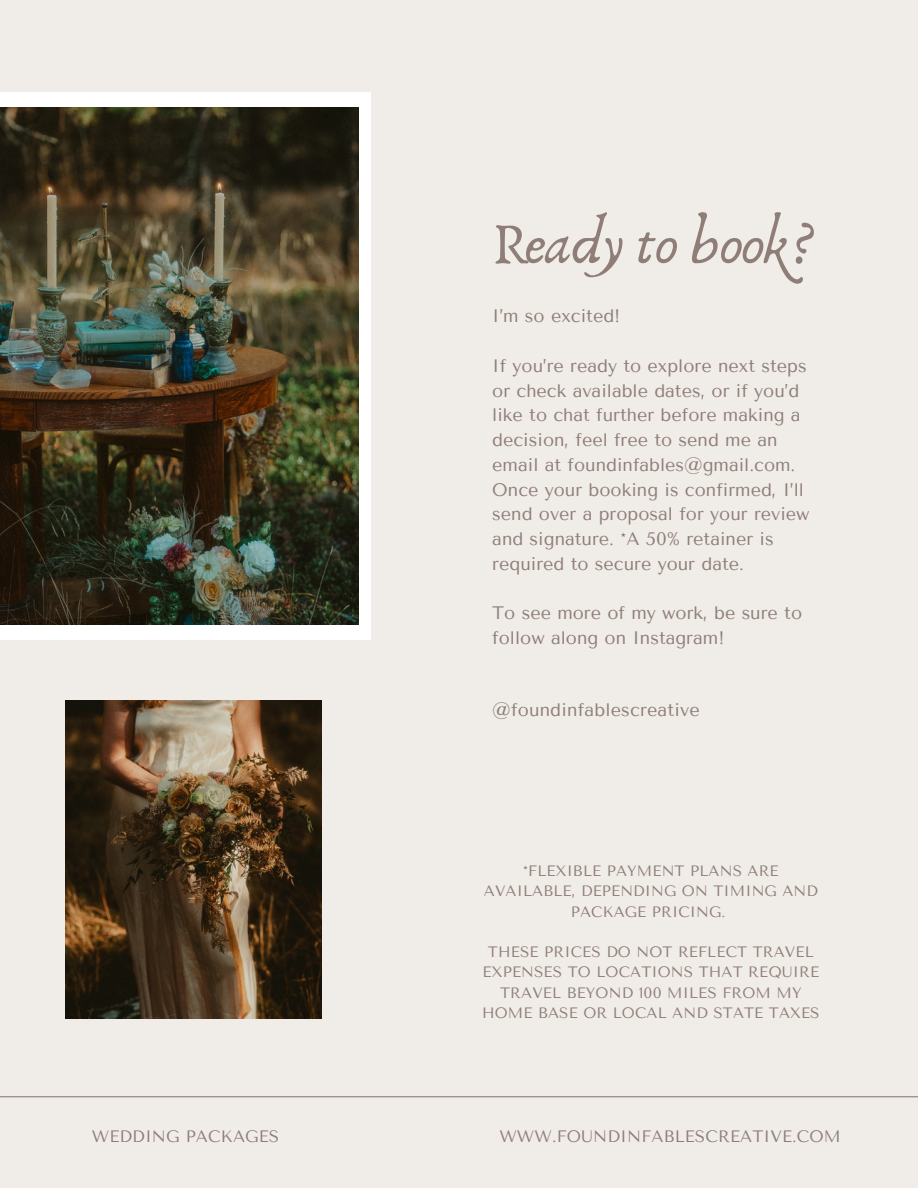
<style>
.page{position:relative;width:918px;height:1188px;background:#f0ece7}
.page>*{position:absolute;margin:0;border:0;box-sizing:border-box;transform-origin:0 0}
.t1{font:60px "Anaktoria";letter-spacing:-.02em;color:#8f7e78}
.t2{font:18px/24.8px "Tenor Sans";color:#8f7e78}
.t3{font:16.5px "Tenor Sans";letter-spacing:.01em;color:#8f7e78}
.t4{font:15px/20.2px "Tenor Sans";letter-spacing:.01em;color:#8f7e78;text-align:center}
</style>
<div class="page">
<div style="left:0;top:92px;width:370px;height:547px;background:#fff"></div>
<img style="left:0;top:107px;width:359px;height:518px">
<img style="left:66px;top:700px;width:255px;height:319px">
<hr style="left:0;top:1096px;width:918px;height:1px;background:#8f7e78">
<h3 class="t1" style="left:492px;top:207px;width:320px">Ready to book?</h3>
<h1 class="t2" style="left:492px;top:304px;width:130px">I’m so excited!</h1>
<h3 class="t2" style="left:492px;top:353px;width:319px">If you’re ready to explore next steps or check available dates, or if you’d like to chat further before making a decision, feel free to send me an email at foundinfables@gmail.com.<br>Once your booking is confirmed, I’ll send over a proposal for your review and signature. *A 50% retainer is required to secure your date.</h3>
<h3 class="t2" style="left:492px;top:601px;width:311px">To see more of my work, be sure to follow along on Instagram!</h3>
<h3 class="t2" style="left:492px;top:698px;width:209px">@foundinfablescreative</h3>
<p class="t4" style="left:484px;top:861px;width:335px">*FLEXIBLE PAYMENT PLANS ARE<br>AVAILABLE, DEPENDING ON TIMING AND<br>PACKAGE PRICING.</p>
<p class="t4" style="left:482px;top:942px;width:339px">THESE PRICES DO NOT REFLECT TRAVEL EXPENSES TO LOCATIONS THAT REQUIRE TRAVEL BEYOND 100 MILES FROM MY HOME BASE OR LOCAL AND STATE TAXES</p>
<p class="t3" style="left:92px;top:1127px;width:189px">WEDDING PACKAGES</p>
<p class="t3" style="left:499px;top:1127px;width:343px">WWW.FOUNDINFABLESCREATIVE.COM</p>
</div>
